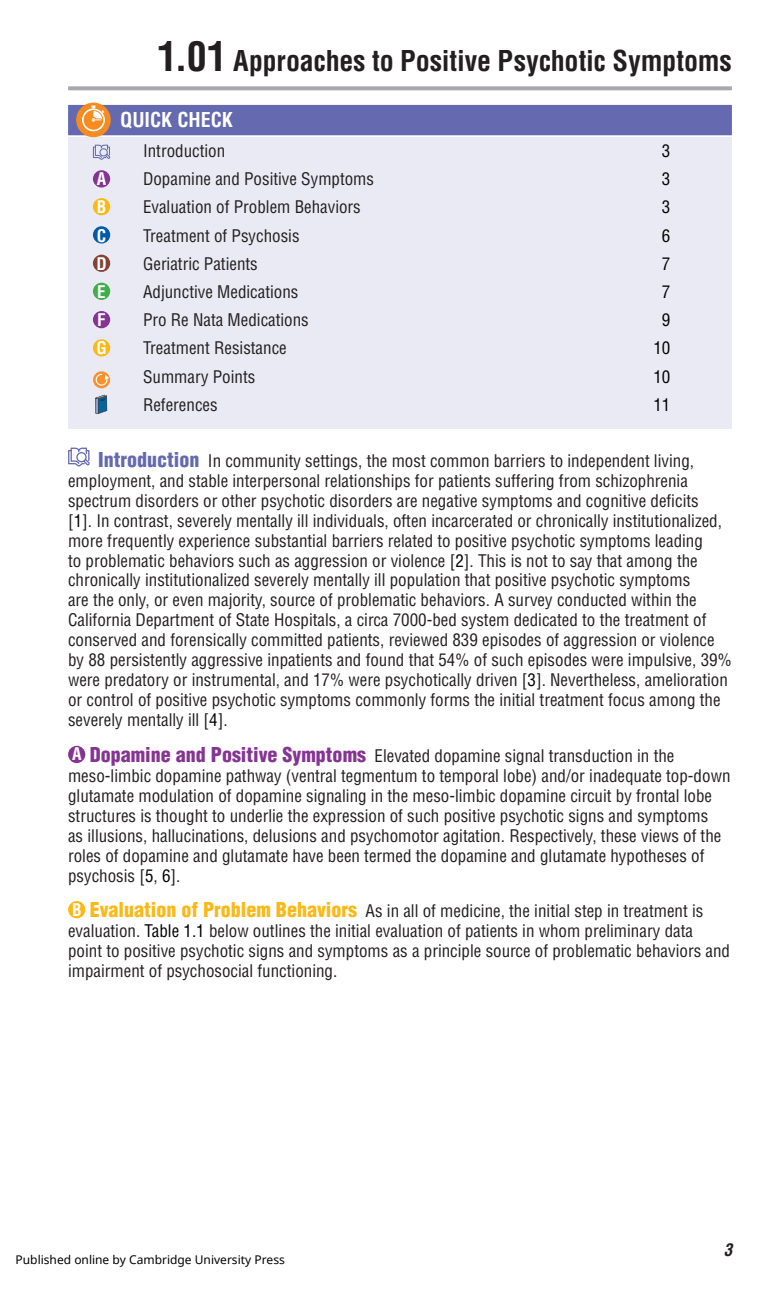
<style>
.page{position:relative;width:783px;height:1293px;background:#fff}
.page>*{position:absolute;margin:0;border:0;box-sizing:border-box;transform-origin:0 0}
.CT{font:700 condensed 28px "Helvetica LT Std";letter-spacing:-.005em;color:#231f20}
.TB{font:700 condensed 20px "Helvetica LT Std";color:#fff}
.A{font:condensed 17px/20px "Helvetica LT Std";color:#231f20}
.TB-2{font:condensed 17px "Helvetica LT Std";color:#231f20}
.TB-3{font:condensed 17px "Helvetica LT Std";color:#000}
.Quick_label{font:700 condensed 17px "Helvetica LT Std";color:#fff}
._00_Folio{font:italic 700 condensed 17px "Helvetica LT Std";color:#231f20}
.t1{font:12px "Noto Sans";color:#000}
.s1{font-size:40px}
.s2{font-weight:900;font-size:20px;color:#656ab0}
.s3{color:#000}
.s4{font-weight:900;font-size:20px;color:#863493}
.s5{font-weight:900;font-size:20px;color:#fcb814}
</style>
<div class="page">
<div style="left:68px;top:137px;width:663px;height:291px;background:#eaeaf4"></div>
<div style="left:93px;top:198px;width:17px;height:17px;background:#fcb814;border-radius:50%"></div>
<div style="left:93px;top:226px;width:17px;height:17px;background:#015aaa;border-radius:50%"></div>
<div style="left:93px;top:255px;width:17px;height:17px;background:#844136;border-radius:50%"></div>
<div style="left:93px;top:283px;width:17px;height:17px;background:#40ae49;border-radius:50%"></div>
<div style="left:93px;top:311px;width:17px;height:17px;background:#863493;border-radius:50%"></div>
<div style="left:93px;top:339px;width:17px;height:17px;background:#fcb814;border-radius:50%"></div>
<div style="left:93px;top:170px;width:17px;height:17px;background:#863493;border-radius:50%"></div>
<svg style="left:93px;top:145px;width:17px;height:15px"></svg>
<svg style="left:93px;top:371px;width:17px;height:17px"></svg>
<svg style="left:96px;top:374px;width:13px;height:12px"></svg>
<svg style="left:95px;top:395px;width:12px;height:19px"></svg>
<svg style="left:68px;top:86px;width:663px;height:4px;background:#afb0b3"></svg>
<svg style="left:68px;top:447px;width:22px;height:19px"></svg>
<div style="left:68px;top:746px;width:17px;height:17px;background:#863493;border-radius:50%"></div>
<div style="left:68px;top:901px;width:17px;height:17px;background:#fcb814;border-radius:50%"></div>
<div style="left:76px;top:103px;width:35px;height:34px;background:#f68b1f;border-radius:50%"></div>
<div style="left:68px;top:105px;width:663px;height:30px;background:#656ab0"></div>
<p class="CT" style="left:157px;top:44px;width:576px"><span class="s1">1.01</span> Approaches to Positive Psychotic Symptoms</p>
<p class="TB" style="left:120px;top:107px;width:114px">QUICK CHECK</p>
<p class="TB-2" style="left:143px;top:140px;width:84px">Introduction</p>
<p class="TB-3" style="left:661px;top:140px;width:10px">3</p>
<p class="Quick_label" style="left:97px;top:168px;width:11px">A</p>
<p class="TB-2" style="left:143px;top:168px;width:232px">Dopamine and Positive Symptoms</p>
<p class="TB-3" style="left:661px;top:168px;width:10px">3</p>
<p class="Quick_label" style="left:97px;top:196px;width:11px">B</p>
<p class="TB-2" style="left:143px;top:196px;width:219px">Evaluation of Problem Behaviors</p>
<p class="TB-3" style="left:661px;top:196px;width:10px">3</p>
<p class="Quick_label" style="left:97px;top:225px;width:11px">C</p>
<p class="TB-2" style="left:143px;top:225px;width:158px">Treatment of Psychosis</p>
<p class="TB-3" style="left:661px;top:225px;width:10px">6</p>
<p class="Quick_label" style="left:96px;top:253px;width:12px">D</p>
<p class="TB-2" style="left:143px;top:253px;width:116px">Geriatric Patients</p>
<p class="TB-3" style="left:661px;top:253px;width:10px">7</p>
<p class="Quick_label" style="left:97px;top:281px;width:10px">E</p>
<p class="TB-2" style="left:143px;top:281px;width:157px">Adjunctive Medications</p>
<p class="TB-3" style="left:661px;top:281px;width:10px">7</p>
<p class="Quick_label" style="left:97px;top:309px;width:10px">F</p>
<p class="TB-2" style="left:143px;top:309px;width:167px">Pro Re Nata Medications</p>
<p class="TB-3" style="left:661px;top:309px;width:10px">9</p>
<p class="Quick_label" style="left:96px;top:337px;width:12px">G</p>
<p class="TB-2" style="left:143px;top:338px;width:145px">Treatment Resistance</p>
<p class="TB-3" style="left:653px;top:338px;width:18px">10</p>
<p class="TB-2" style="left:143px;top:366px;width:114px">Summary Points</p>
<p class="TB-3" style="left:653px;top:366px;width:18px">10</p>
<p class="TB-2" style="left:143px;top:394px;width:76px">References</p>
<p class="TB-3" style="left:653px;top:394px;width:18px">11</p>
<p class="A" style="left:68px;top:450px;width:665px;text-indent:30px"><span class="s2">Introduction</span> In community settings, the most common barriers to independent living, employment, and stable interpersonal relationships for patients suffering from schizophrenia spectrum disorders or other psychotic disorders are negative symptoms and cognitive deficits<br>[<span class="s3">1</span>]. In contrast, severely mentally ill individuals, often incarcerated or chronically institutionalized, more frequently experience substantial barriers related to positive psychotic symptoms leading<br>to problematic behaviors such as aggression or violence [<span class="s3">2</span>]. This is not to say that among the chronically institutionalized severely mentally ill population that positive psychotic symptoms<br>are the only, or even majority, source of problematic behaviors. A survey conducted within the California Department of State Hospitals, a circa 7000-bed system dedicated to the treatment of conserved and forensically committed patients, reviewed 839 episodes of aggression or violence by 88 persistently aggressive inpatients and found that 54% of such episodes were impulsive, 39% were predatory or instrumental, and 17% were psychotically driven [<span class="s3">3</span>]. Nevertheless, amelioration or control of positive psychotic symptoms commonly forms the initial treatment focus among the severely mentally ill [<span class="s3">4</span>].</p>
<p class="A" style="left:68px;top:745px;width:663px;text-indent:22px"><span class="s4">Dopamine and Positive Symptoms</span> Elevated dopamine signal transduction in the meso-limbic dopamine pathway (ventral tegmentum to temporal lobe) and/or inadequate top-down glutamate modulation of dopamine signaling in the meso-limbic dopamine circuit by frontal lobe structures is thought to underlie the expression of such positive psychotic signs and symptoms<br>as illusions, hallucinations, delusions and psychomotor agitation. Respectively, these views of the roles of dopamine and glutamate have been termed the dopamine and glutamate hypotheses of psychosis [<span class="s3">5</span>, <span class="s3">6</span>].</p>
<p class="A" style="left:68px;top:901px;width:663px;text-indent:22px"><span class="s5">Evaluation of Problem Behaviors</span> As in all of medicine, the initial step in treatment is evaluation. <span class="s3">Table 1.1</span> below outlines the initial evaluation of patients in whom preliminary data point to positive psychotic signs and symptoms as a principle source of problematic behaviors and impairment of psychosocial functioning.</p>
<p class="Quick_label" style="left:72px;top:743px;width:11px">A</p>
<p class="Quick_label" style="left:72px;top:899px;width:11px">B</p>
<p class="t1" style="left:16px;top:1251px;width:271px">Published online by Cambridge University Press</p>
<p class="_00_Folio" style="left:723px;top:1238px;width:10px">3</p>
</div>
